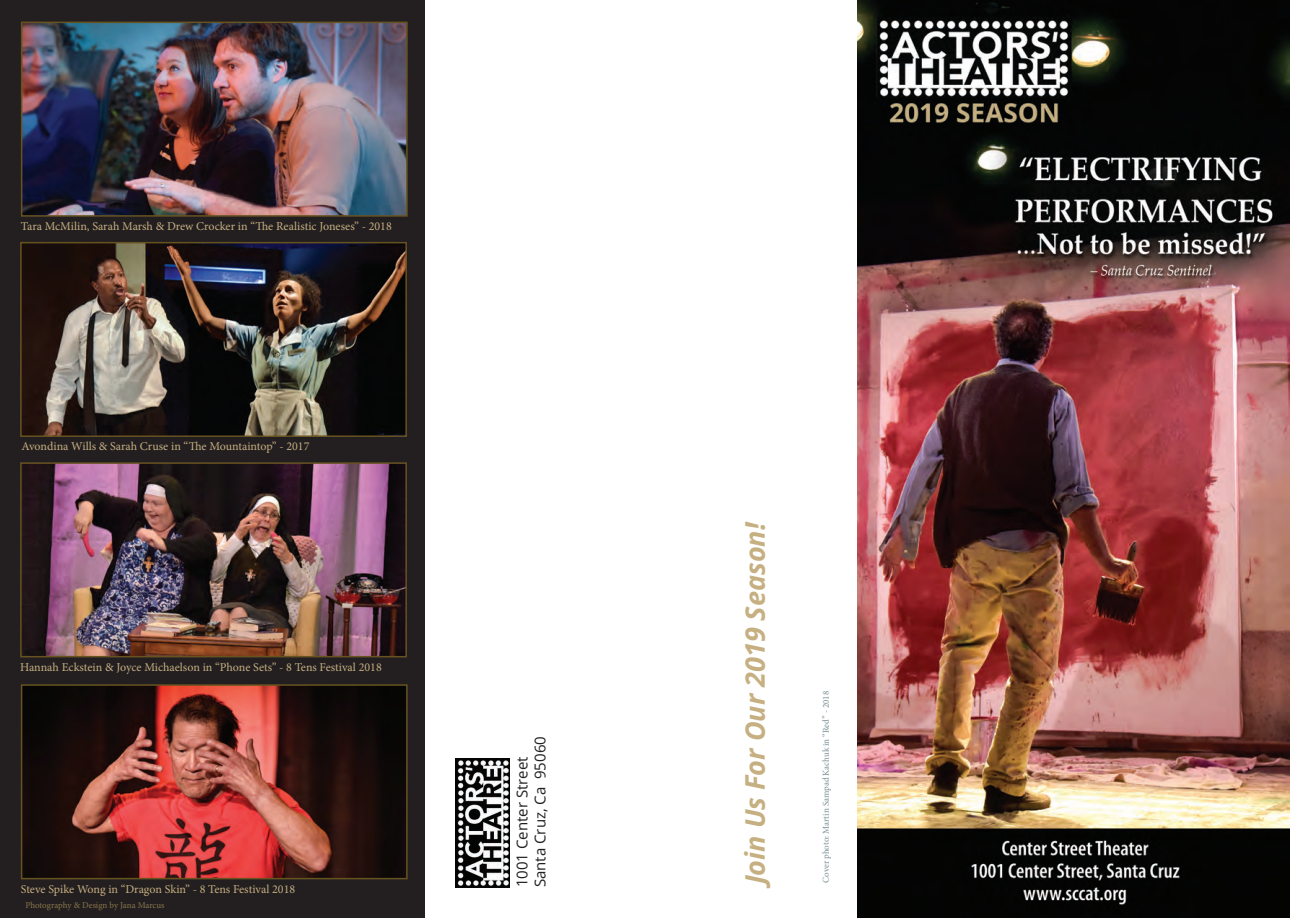
<style>
.page{position:relative;width:1290px;height:918px;background:#fff}
.page>*{position:absolute;margin:0;border:0;box-sizing:border-box;transform-origin:0 0}
.t1{font:italic 700 27px "Open Sans";color:#c6af81}
.t2{font:15px/18px "Open Sans";color:#231f20}
.t3{font:12px "Minion Pro";color:#c6af81}
.t4{font:9px "Minion Pro";color:#778d93}
.t5{font:9px "Minion Pro";letter-spacing:-.005em;color:#88754a}
</style>
<div class="page">
<div style="left:0;top:0;width:425px;height:918px;background:#231f20"></div>
<img style="left:455px;top:759px;width:55px;height:128px">
<img style="left:858px;top:0;width:432px;height:918px">
<img style="left:24px;top:687px;width:380px;height:189px">
<div style="left:21px;top:684px;width:386px;height:195px;border:2px solid #675320"></div>
<img style="left:23px;top:465px;width:381px;height:189px">
<div style="left:20px;top:462px;width:387px;height:195px;border:2px solid #675320"></div>
<img style="left:24px;top:25px;width:381px;height:189px">
<div style="left:21px;top:22px;width:387px;height:195px;border:2px solid #675320"></div>
<img style="left:23px;top:245px;width:381px;height:189px">
<div style="left:20px;top:242px;width:387px;height:195px;border:2px solid #675320"></div>
<p class="t3" style="left:21px;top:218px;width:372px">Tara McMilin, Sarah Marsh &amp; Drew Crocker in “The Realistic Joneses” - 2018</p>
<p class="t3" style="left:22px;top:438px;width:289px">Avondina Wills &amp; Sarah Cruse in “The Mountaintop” - 2017</p>
<p class="t3" style="left:20px;top:659px;width:363px">Hannah Eckstein &amp; Joyce Michaelson in “Phone Sets” - 8 Tens Festival 2018</p>
<p class="t3" style="left:21px;top:881px;width:276px">Steve Spike Wong in “Dragon Skin” - 8 Tens Festival 2018</p>
<p class="t5" style="left:25px;top:899px;width:141px">Photography &amp; Design by Jana Marcus</p>
<p class="t2" style="left:513px;top:887px;width:153px;rotate:-90deg">1001 Center Street<br>Santa Cruz, Ca 95060</p>
<h1 class="t1" style="left:736px;top:884px;width:364px;rotate:-90deg">Join Us For Our 2019 Season!</h1>
<p class="t4" style="left:819px;top:883px;width:193px;rotate:-90deg">Cover photo: Martin Sampad Kachuk in “Red” - 2018</p>
</div>
